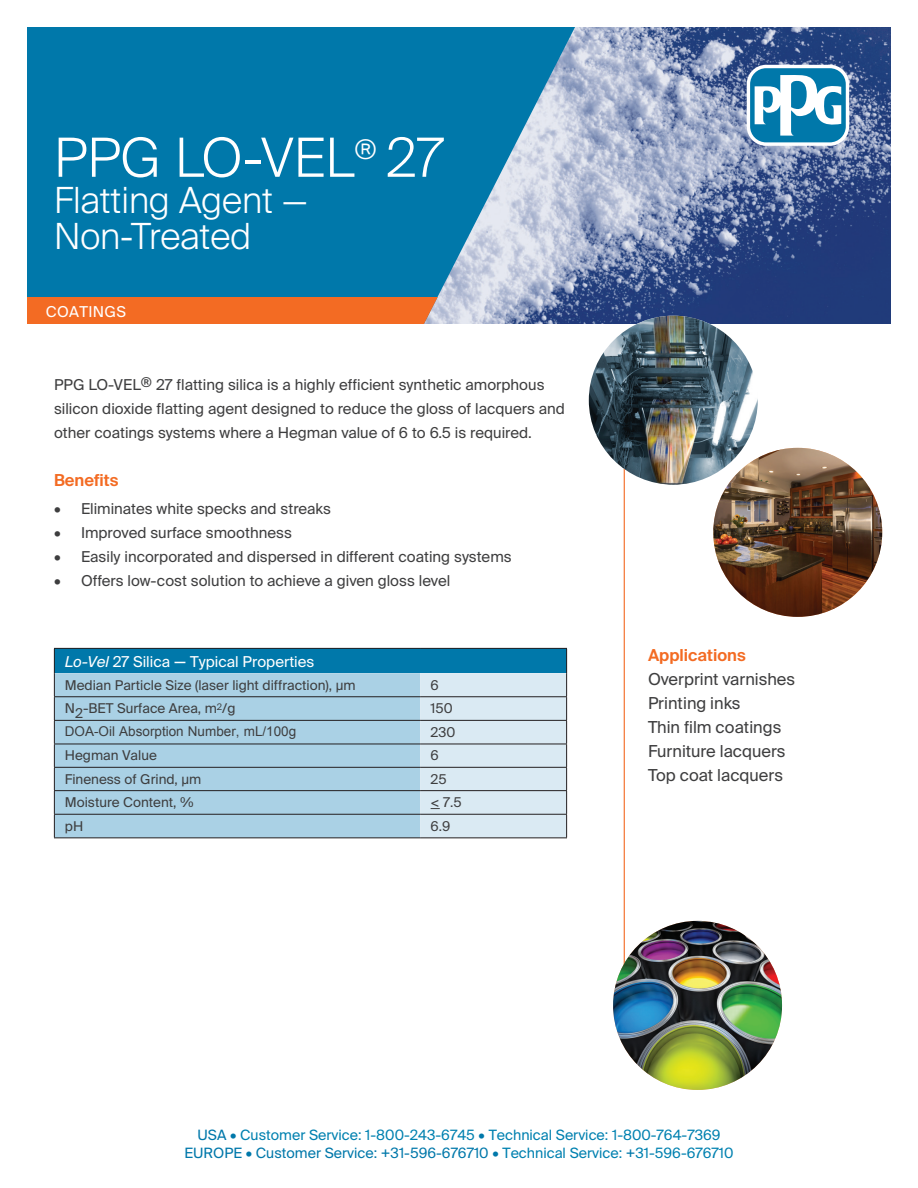
<style>
.page{position:relative;width:918px;height:1188px;background:#fff}
.page>*{position:absolute;margin:0;border:0;box-sizing:border-box;transform-origin:0 0}
.t1{font:300 54px "Suisse Intl";color:#fff}
.t2{font:300 36px/36px "Suisse Intl";color:#fff}
.t3{font:16.5px/24px "Suisse Intl";color:#3e3e3f}
.t4{font:600 16.5px "Suisse Intl";color:#f36b23}
.t5{font:15px/24px "Suisse Intl";color:#3e3e3f}
.t6{font:15px "Suisse Intl";color:#fff}
.t7{font:15px "Suisse Intl";letter-spacing:.025em;color:#fff}
.t8{font:14.25px/18px "Suisse Intl";color:#0081b0;text-align:center}
.t9{font:13.5px "Suisse Intl";color:#3e3e3f}
.t10{font:13.5px "Arial";color:#3e3e3f}
.s1{font-style:italic}
.s2{font-size:16.5px}
.s3{color:#0078aa}
</style>
<div class="page">
<hr style="left:624px;top:383px;width:1px;height:623px;background:#f36b23">
<img style="left:575px;top:27px;width:316px;height:297px">
<img style="left:713px;top:448px;width:169px;height:169px;border-radius:84px">
<img style="left:589px;top:316px;width:169px;height:169px;border-radius:84px">
<img style="left:613px;top:921px;width:169px;height:169px;border-radius:84px">
<div style="left:27px;top:27px;width:351px;height:297px;background:#0078aa"></div>
<svg style="left:378px;top:27px;width:197px;height:297px;background:#4c98be"></svg>
<div style="left:27px;top:297px;width:290px;height:27px;background:#f36b23"></div>
<div style="left:747px;top:65px;width:102px;height:81px;background:#fff;border-radius:19px"></div>
<div style="left:750px;top:68px;width:96px;height:74px;background:#0078aa;border-radius:16px"></div>
<svg style="left:755px;top:75px;width:86px;height:61px"></svg>
<div style="left:317px;top:297px;width:121px;height:27px;background:#f36b23"></div>
<div style="left:54px;top:648px;width:513px;height:25px;background:#0078aa"></div>
<div style="left:55px;top:673px;width:365px;height:164px;background:#aad1e5"></div>
<hr style="left:54px;top:648px;width:366px;height:1px;background:#231f20">
<hr style="left:420px;top:648px;width:147px;height:1px;background:#231f20">
<hr style="left:54px;top:696px;width:366px;height:1px;background:#231f20">
<hr style="left:54px;top:720px;width:366px;height:1px;background:#231f20">
<hr style="left:54px;top:744px;width:366px;height:1px;background:#231f20">
<hr style="left:54px;top:767px;width:366px;height:1px;background:#231f20">
<hr style="left:54px;top:790px;width:366px;height:1px;background:#231f20">
<hr style="left:54px;top:814px;width:366px;height:1px;background:#231f20">
<hr style="left:54px;top:837px;width:366px;height:1px;background:#231f20">
<svg style="left:54px;top:649px;width:1px;height:188px"></svg>
<svg style="left:420px;top:649px;width:147px;height:189px;background:#b7d4e2"></svg>
<h1 class="t1" style="left:54px;top:126px;width:392px">PPG LO-VEL<sup>®</sup> 27</h1>
<h2 class="t2" style="left:54px;top:182px;width:255px">Flatting Agent —<br>Non-Treated</h2>
<p class="t7" style="left:46px;top:302px;width:82px">COATINGS</p>
<p class="t5" style="left:54px;top:372px;width:513px">PPG LO-VEL<sup>®</sup> 27 flatting silica is a highly efficient synthetic amorphous silicon dioxide flatting agent designed to reduce the gloss of lacquers and other coatings systems where a Hegman value of 6 to 6.5 is required.</p>
<p class="t4" style="left:54px;top:470px;width:66px">Benefits</p>
<p class="t5" style="left:54px;top:497px;width:278px">• Eliminates white specks and streaks</p>
<p class="t5" style="left:54px;top:521px;width:239px">• Improved surface smoothness</p>
<p class="t5" style="left:54px;top:545px;width:459px">• Easily incorporated and dispersed in different coating systems</p>
<p class="t5" style="left:54px;top:569px;width:398px">• Offers low-cost solution to achieve a given gloss level</p>
<p class="t6" style="left:65px;top:653px;width:251px"><span class="s1">Lo-Vel</span> 27 Silica <span class="s2">—</span> Typical Properties</p>
<p class="t9" style="left:65px;top:677px;width:292px">Median Particle Size (laser light diffraction), μm</p>
<p class="t9" style="left:431px;top:677px;width:10px">6</p>
<p class="t9" style="left:65px;top:701px;width:172px">N2-BET Surface Area, m<sup>2</sup>/g</p>
<p class="t9" style="left:431px;top:701px;width:24px">150</p>
<p class="t10" style="left:65px;top:723px;width:233px">DOA-Oil Absorption Number, mL/100g</p>
<p class="t9" style="left:431px;top:724px;width:26px">230</p>
<p class="t9" style="left:65px;top:748px;width:93px">Hegman Value</p>
<p class="t9" style="left:431px;top:748px;width:10px">6</p>
<p class="t9" style="left:65px;top:771px;width:138px">Fineness of Grind, µm</p>
<p class="t9" style="left:431px;top:771px;width:18px">25</p>
<p class="t9" style="left:65px;top:794px;width:130px">Moisture Content, %</p>
<p class="t9" style="left:431px;top:794px;width:33px">&lt; 7.5</p>
<p class="t9" style="left:65px;top:818px;width:20px">pH</p>
<p class="t9" style="left:431px;top:818px;width:21px">6.9</p>
<p class="t4" style="left:648px;top:645px;width:99px">Applications</p>
<p class="t3" style="left:648px;top:667px;width:149px">Overprint varnishes<br>Printing inks<br>Thin film coatings<br>Furniture lacquers<br>Top coat lacquers</p>
<p class="t8" style="left:184px;top:1126px;width:551px"><span class="s3">USA •</span> Customer Service: 1-800-243-6745 <span class="s3">•</span> Technical Service: 1-800-764-7369<br><span class="s3">EUROPE • Customer Service: +31-596-676710 •</span> Technical Service: <span class="s3">+</span>31-596-676710</p>
</div>
